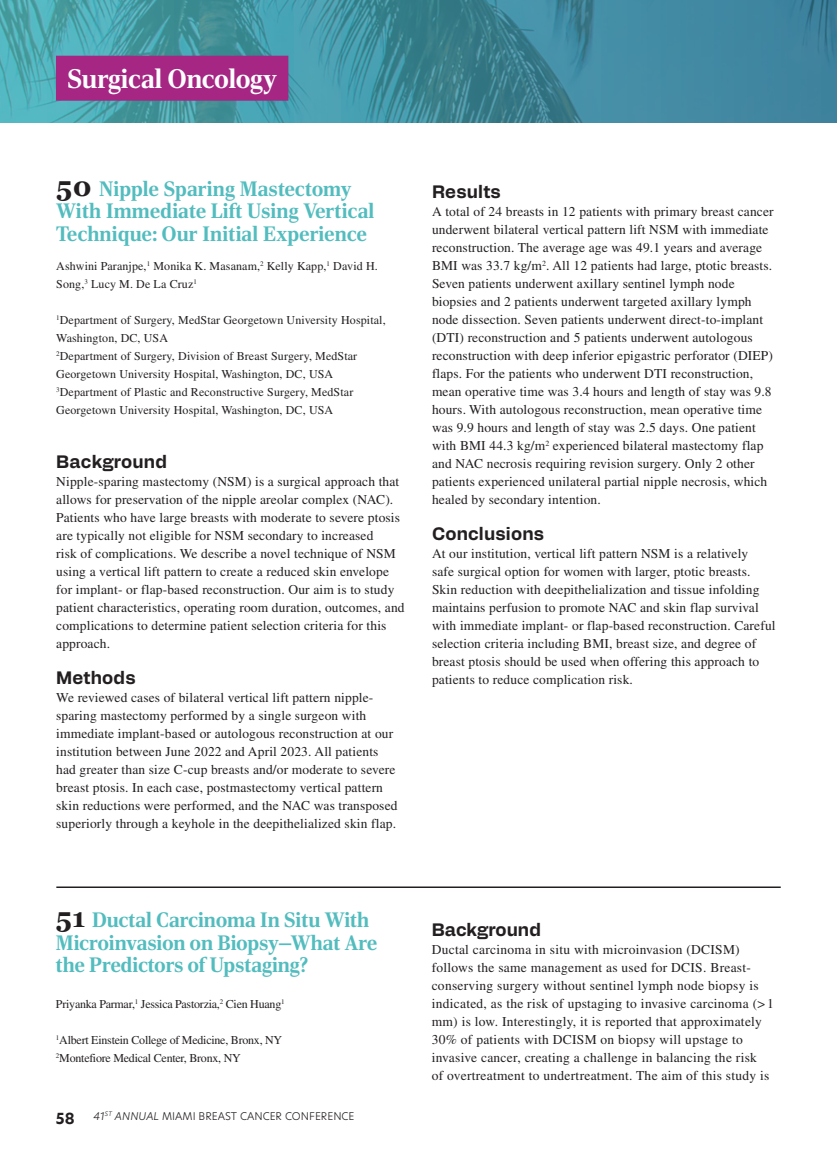
<style>
.page{position:relative;width:837px;height:1161px;background:#fff}
.page>*{position:absolute;margin:0;border:0;box-sizing:border-box;transform-origin:0 0}
.t1{font:700 27px "Rocky";color:#fff}
.t2{font:700 21px/22.5px "Rocky";color:#52bcbe}
.Subhead{font:700 18px "Alfabet";letter-spacing:.01em;color:#231f20}
.t3{font:700 15px "New Hero";color:#231f20}
.Text_No_Indent{font:13.5px/18px "Times LT Std";letter-spacing:.01em;color:#231f20}
.Author{font:12px/18px "Times LT Std";letter-spacing:.01em;color:#231f20}
.Author-2{font:12px "Times LT Std";letter-spacing:-.02em;color:#231f20}
.t4{font:300 10.5px "New Hero";color:#231f20}
.s1{font-family:"Georgia";font-size:27px;color:#231f20}
.s2{font-style:italic}
</style>
<div class="page">
<svg style="left:0;top:0;width:837px;height:123px;background:#428fa1"></svg>
<div style="left:56px;top:56px;width:232px;height:45px;background:#a52683"></div>
<hr style="left:56px;top:886px;width:725px;height:2px;background:#231f20">
<p class="t1" style="left:67px;top:63px;width:211px">Surgical Oncology</p>
<p class="t2" style="left:56px;top:177px;width:320px"><span class="s1">50</span> Nipple Sparing Mastectomy<br>With Immediate Lift Using Vertical<br>Technique: Our Initial Experience</p>
<p class="Author" style="left:56px;top:257px;width:323px">Ashwini Paranjpe,<sup>1</sup> Monika K. Masanam,<sup>2</sup> Kelly Kapp,<sup>1</sup> David H.<br>Song,<sup>3</sup> Lucy M. De La Cruz<sup>1</sup></p>
<p class="Author" style="left:56px;top:311px;width:331px"><sup>1</sup>Department of Surgery, MedStar Georgetown University Hospital,<br>Washington, DC, USA</p>
<p class="Author" style="left:56px;top:347px;width:303px"><sup>2</sup>Department of Surgery, Division of Breast Surgery, MedStar<br>Georgetown University Hospital, Washington, DC, USA</p>
<p class="Author" style="left:56px;top:383px;width:299px"><sup>3</sup>Department of Plastic and Reconstructive Surgery, MedStar<br>Georgetown University Hospital, Washington, DC, USA</p>
<p class="Subhead" style="left:56px;top:448px;width:112px">Background</p>
<p class="Text_No_Indent" style="left:56px;top:472px;width:350px">Nipple-sparing mastectomy (NSM) is a surgical approach that allows for preservation of the nipple areolar complex (NAC).<br>Patients who have large breasts with moderate to severe ptosis are typically not eligible for NSM secondary to increased<br>risk of complications. We describe a novel technique of NSM using a vertical lift pattern to create a reduced skin envelope for implant- or flap-based reconstruction. Our aim is to study patient characteristics, operating room duration, outcomes, and complications to determine patient selection criteria for this approach.</p>
<p class="Subhead" style="left:56px;top:664px;width:81px">Methods</p>
<p class="Text_No_Indent" style="left:56px;top:688px;width:343px">We reviewed cases of bilateral vertical lift pattern nipple&shy;sparing mastectomy performed by a single surgeon with immediate implant-based or autologous reconstruction at our institution between June 2022 and April 2023. All patients had greater than size C-cup breasts and/or moderate to severe breast ptosis. In each case, postmastectomy vertical pattern skin reductions were performed, and the NAC was transposed superiorly through a keyhole in the deepithelialized skin flap.</p>
<p class="Subhead" style="left:432px;top:178px;width:70px">Results</p>
<p class="Text_No_Indent" style="left:432px;top:202px;width:343px">A total of 24 breasts in 12 patients with primary breast cancer underwent bilateral vertical pattern lift NSM with immediate reconstruction. The average age was 49.1 years and average BMI was 33.7 kg/m<sup>2</sup>. All 12 patients had large, ptotic breasts.<br>Seven patients underwent axillary sentinel lymph node biopsies and 2 patients underwent targeted axillary lymph node dissection. Seven patients underwent direct-to-implant (DTI) reconstruction and 5 patients underwent autologous reconstruction with deep inferior epigastric perforator (DIEP) flaps. For the patients who underwent DTI reconstruction, mean operative time was 3.4 hours and length of stay was 9.8 hours. With autologous reconstruction, mean operative time was 9.9 hours and length of stay was 2.5 days. One patient with BMI 44.3 kg/m<sup>2</sup> experienced bilateral mastectomy flap and NAC necrosis requiring revision surgery. Only 2 other patients experienced unilateral partial nipple necrosis, which healed by secondary intention.</p>
<p class="Subhead" style="left:432px;top:520px;width:114px">Conclusions</p>
<p class="Text_No_Indent" style="left:432px;top:544px;width:345px">At our institution, vertical lift pattern NSM is a relatively<br>safe surgical option for women with larger, ptotic breasts.<br>Skin reduction with deepithelialization and tissue infolding maintains perfusion to promote NAC and skin flap survival with immediate implant- or flap-based reconstruction. Careful selection criteria including BMI, breast size, and degree of breast ptosis should be used when offering this approach to patients to reduce complication risk.</p>
<p class="t2" style="left:56px;top:909px;width:323px"><span class="s1">51</span> Ductal Carcinoma In Situ With<br>Microinvasion on Biopsy—What Are the Predictors of Upstaging?</p>
<p class="Author-2" style="left:56px;top:997px;width:230px">Priyanka Parmar,<sup>1</sup> Jessica Pastorzia,<sup>2</sup> Cien Huang<sup>1</sup></p>
<p class="Author-2" style="left:56px;top:1033px;width:228px"><sup>1</sup>Albert Einstein College of Medicine, Bronx, NY</p>
<p class="Author-2" style="left:56px;top:1051px;width:186px"><sup>2</sup>Montefiore Medical Center, Bronx, NY</p>
<p class="t3" style="left:56px;top:1108px;width:20px">58</p>
<p class="t4" style="left:93px;top:1109px;width:263px"><span class="s2">41</span><sup>ST</sup> <span class="s2">ANNUAL</span> MIAMI BREAST CANCER CONFERENCE</p>
<p class="Subhead" style="left:432px;top:916px;width:111px">Background</p>
<p class="Text_No_Indent" style="left:432px;top:940px;width:344px">Ductal carcinoma in situ with microinvasion (DCISM) follows the same management as used for DCIS. Breast&shy;conserving surgery without sentinel lymph node biopsy is indicated, as the risk of upstaging to invasive carcinoma (&gt; 1 mm) is low. Interestingly, it is reported that approximately 30% of patients with DCISM on biopsy will upstage to invasive cancer, creating a challenge in balancing the risk<br>of overtreatment to undertreatment. The aim of this study is</p>
</div>
